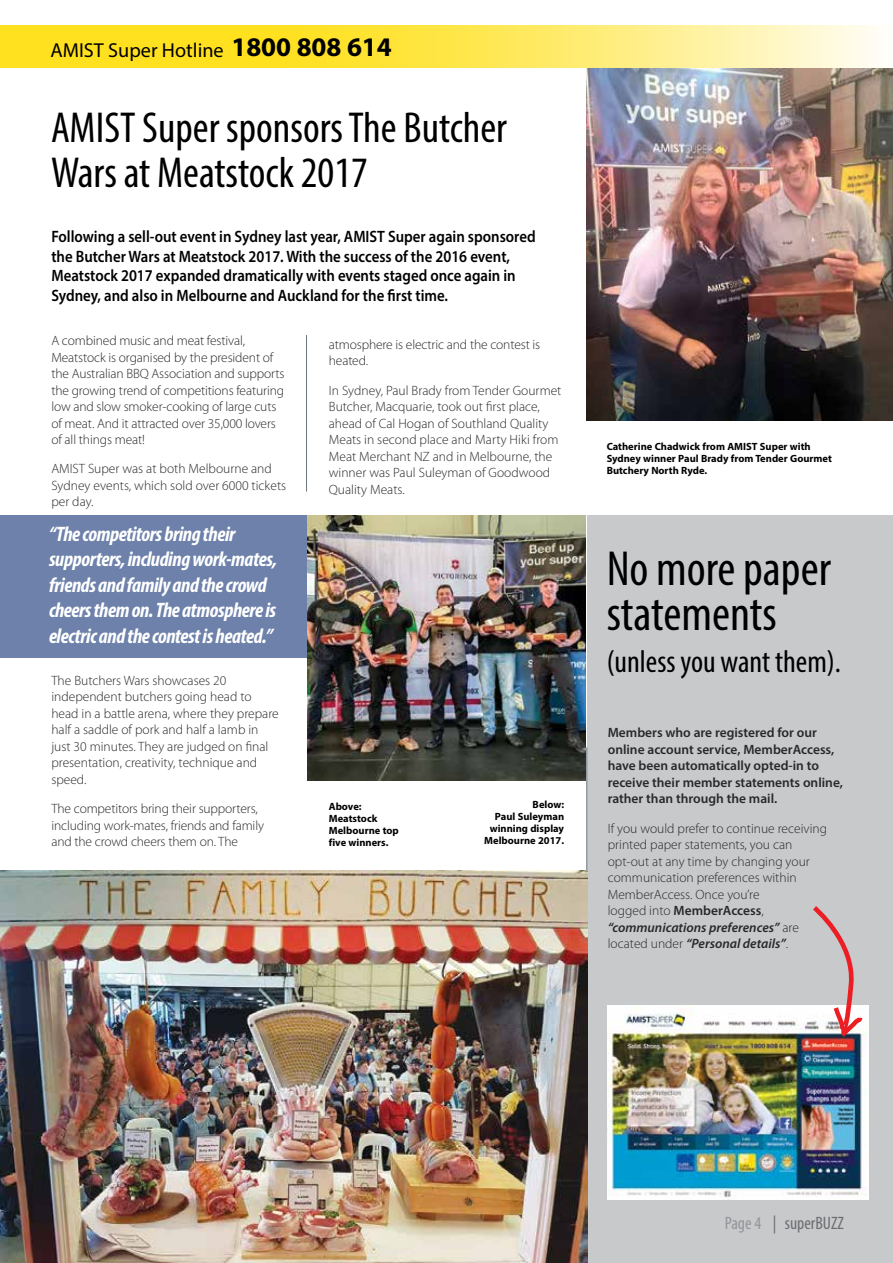
<style>
.page{position:relative;width:893px;height:1263px;background:#fff}
.page>*{position:absolute;margin:0;border:0;box-sizing:border-box;transform-origin:0 0}
.t1{font:condensed 49.5px/45px "Myriad Pro";color:#000}
.t2{font:condensed 43.5px/45px "Myriad Pro";color:#000}
.t3{font:condensed 31.5px "Myriad Pro";color:#000}
.t4{font:italic 700 condensed 21px/25.5px "Myriad Pro";letter-spacing:-.02em;color:#fff}
.t5{font:20.25px "Myriad Pro";color:#000}
.t6{font:condensed 18px "Myriad Pro";color:#6d6e71}
.t7{font:600 16.5px/19.5px "Myriad Pro";color:#000;scale:.9 1}
.t8{font:300 13.5px/16.5px "Myriad Pro";color:#292829}
.t9{font:600 13.5px/16.5px "Myriad Pro";color:#292829}
.t10{font:700 10.5px/12px "Myriad Pro";color:#000}
.s1{font-weight:700;font-size:27px}
.s2{font-weight:600}
.s3{font-weight:600;font-style:italic}
.s4{color:#939598}
</style>
<div class="page">
<div style="left:0;top:515px;width:329px;height:143px;background:#6d81ab"></div>
<div style="left:587px;top:515px;width:306px;height:748px;background:#c7c9cb"></div>
<img style="left:608px;top:1005px;width:260px;height:194px">
<svg style="left:0;top:26px;width:875px;height:42px;background:#ffe85c"></svg>
<hr style="left:306px;top:335px;width:1px;height:156px;background:#6a747b">
<hr style="left:586px;top:747px;width:1px;height:465px;background:#6a747b">
<img style="left:587px;top:68px;width:306px;height:353px">
<img style="left:0;top:871px;width:587px;height:392px">
<img style="left:308px;top:515px;width:277px;height:265px">
<svg style="left:810px;top:906px;width:54px;height:134px"></svg>
<h3 class="t5" style="left:51px;top:38px;width:343px">AMIST Super Hotline <span class="s1">1800 808 614</span></h3>
<h2 class="t2" style="left:51px;top:105px;width:458px">AMIST Super sponsors The Butcher<br>Wars at Meatstock 2017</h2>
<p class="t7" style="left:51px;top:227px;width:540px">Following a sell-out event in Sydney last year, AMIST Super again sponsored the Butcher Wars at Meatstock 2017. With the success of the 2016 event, Meatstock 2017 expanded dramatically with events staged once again in Sydney, and also in Melbourne and Auckland for the first time.</p>
<p class="t8" style="left:51px;top:332px;width:235px">A combined music and meat festival, Meatstock is organised by the president of the Australian BBQ Association and supports the growing trend of competitions featuring low and slow smoker-cooking of large cuts of meat. And it attracted over 35,000 lovers of all things meat!</p>
<p class="t8" style="left:51px;top:460px;width:236px">AMIST Super was at both Melbourne and<br>Sydney events, which sold over 6000 tickets per day.</p>
<h3 class="t4" style="left:49px;top:521px;width:230px">“The competitors bring their supporters, including work-mates, friends and family and the crowd cheers them on. The atmosphere is electric and the contest is heated.”</h3>
<p class="t8" style="left:51px;top:672px;width:229px">The Butchers Wars showcases 20 independent butchers going head to head in a battle arena, where they prepare half a saddle of pork and half a lamb in just 30 minutes. They are judged on final presentation, creativity, technique and speed.</p>
<p class="t8" style="left:51px;top:800px;width:214px">The competitors bring their supporters, including work-mates, friends and family and the crowd cheers them on. The</p>
<p class="t8" style="left:329px;top:336px;width:213px">atmosphere is electric and the contest is heated.</p>
<p class="t8" style="left:329px;top:382px;width:234px">In Sydney, Paul Brady from Tender Gourmet Butcher, Macquarie, took out first place, ahead of Cal Hogan of Southland Quality Meats in second place and Marty Hiki from Meat Merchant NZ and in Melbourne, the winner was Paul Suleyman of Goodwood Quality Meats.</p>
<p class="t10" style="left:329px;top:800px;width:71px">Above:<br>Meatstock<br>Melbourne top five winners.</p>
<p class="t10" style="left:484px;top:798px;width:81px;text-align:right">Below:<br>Paul Suleyman winning display<br>Melbourne 2017.</p>
<p class="t10" style="left:607px;top:440px;width:227px">Catherine Chadwick from AMIST Super with<br>Sydney winner Paul Brady from Tender Gourmet<br>Butchery North Ryde.</p>
<h1 class="t1" style="left:607px;top:545px;width:226px">No more paper statements</h1>
<h3 class="t3" style="left:607px;top:642px;width:236px">(unless you want them).</h3>
<p class="t9" style="left:608px;top:724px;width:237px">Members who are registered for our online account service, MemberAccess, have been automatically opted-in to receive their member statements online, rather than through the mail.</p>
<p class="t8" style="left:608px;top:820px;width:221px">If you would prefer to continue receiving printed paper statements, you can opt-out at any time by changing your communication preferences within MemberAccess. Once you’re<br>logged into <span class="s2">MemberAccess</span>, <span class="s3">“communications preferences”</span> are located under <span class="s3">“Personal details”</span>.</p>
<h3 class="t6" style="left:725px;top:1212px;width:121px"><span class="s4">Page 4</span> | superBUZZ</h3>
</div>
